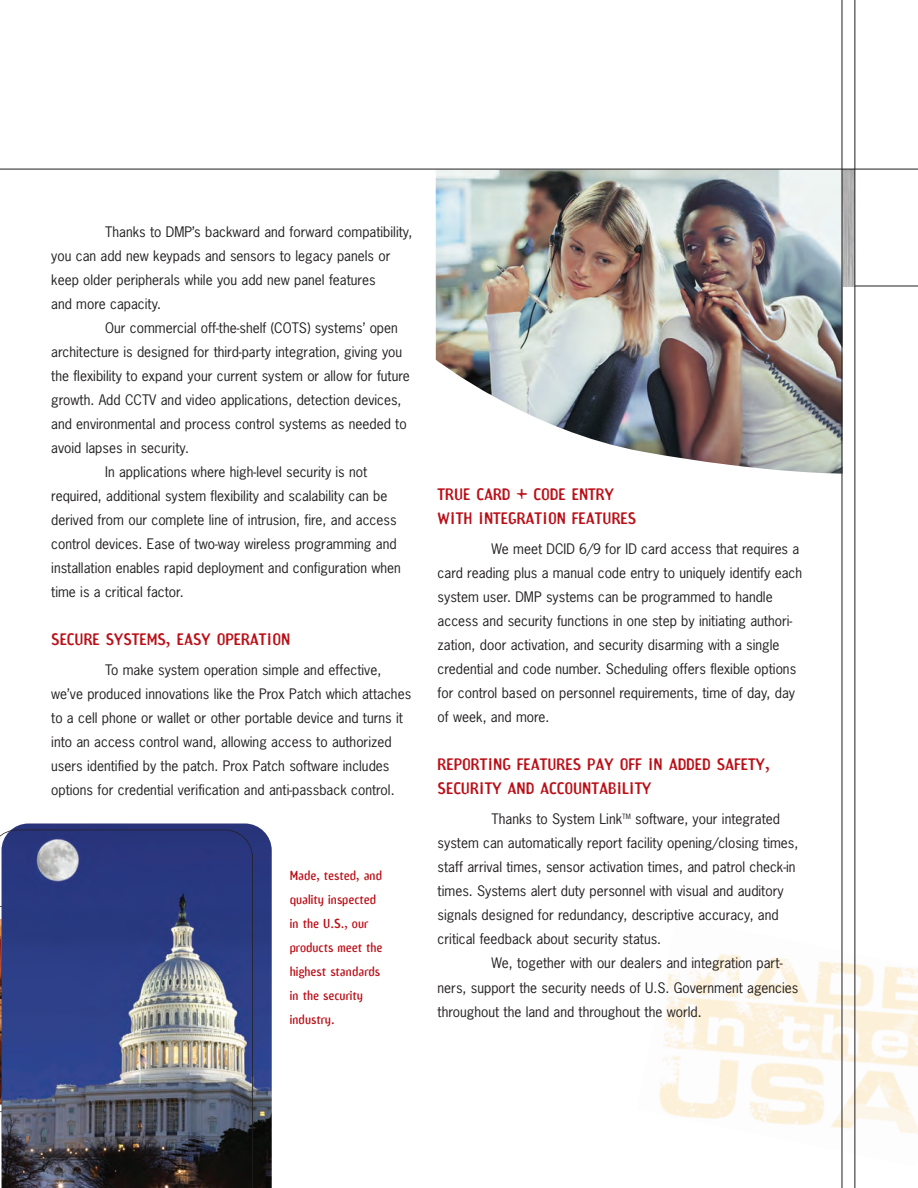
<style>
.page{position:relative;width:918px;height:1188px;background:#fff}
.page>*{position:absolute;margin:0;border:0;box-sizing:border-box;transform-origin:0 0}
.t1{font:15.6px/24px "Amoebia Sans";color:#bb1018}
.t2{font:13.65px/24px "News Gothic";color:#231f20}
.t3{font:12.3px/24px "Amoebia Sans";color:#bb1018}
.s1{font-size:18px}
</style>
<div class="page">
<img style="left:659px;top:918px;width:259px;height:248px">
<hr style="left:841px;top:286px;width:77px;height:1px;background:#231f20">
<img style="left:436px;top:170px;width:406px;height:304px">
<img style="left:843px;top:170px;width:11px;height:116px">
<hr style="left:842px;top:0;width:1px;height:1188px;background:#231f20">
<hr style="left:854px;top:0;width:1px;height:1188px;background:#231f20">
<hr style="left:0;top:169px;width:918px;height:1px;background:#231f20">
<img style="left:11px;top:824px;width:261px;height:364px">
<img style="left:0;top:830px;width:253px;height:358px">
<p class="t2" style="left:51px;top:221px;width:363px;text-indent:54px">Thanks to DMP’s backward and forward compatibility, you can add new keypads and sensors to legacy panels or keep older peripherals while you add new panel features<br>and more capacity.</p>
<p class="t2" style="left:105px;top:317px;width:294px">Our commercial off-the-shelf (COTS) systems’ open</p>
<p class="t2" style="left:51px;top:341px;width:353px">architecture is designed for third-party integration, giving you</p>
<p class="t2" style="left:51px;top:365px;width:360px">the flexibility to expand your current system or allow for future</p>
<p class="t2" style="left:51px;top:389px;width:352px">growth. Add CCTV and video applications, detection devices,</p>
<p class="t2" style="left:51px;top:413px;width:357px">and environmental and process control systems as needed to</p>
<p class="t2" style="left:51px;top:437px;width:139px">avoid lapses in security.</p>
<p class="t2" style="left:105px;top:461px;width:264px">In applications where high-level security is not</p>
<p class="t2" style="left:51px;top:485px;width:338px">required, additional system flexibility and scalability can be</p>
<p class="t2" style="left:51px;top:509px;width:347px">derived from our complete line of intrusion, fire, and access</p>
<p class="t2" style="left:51px;top:533px;width:347px">control devices. Ease of two-way wireless programming and</p>
<p class="t2" style="left:51px;top:557px;width:351px">installation enables rapid deployment and configuration when</p>
<p class="t2" style="left:51px;top:581px;width:134px">time is a critical factor.</p>
<p class="t1" style="left:51px;top:628px;width:241px">SECURE SYSTEMS<span class="s1">,</span> EASY OPERATION</p>
<p class="t2" style="left:51px;top:659px;width:361px;text-indent:54px">To make system operation simple and effective, we’ve produced innovations like the Prox Patch which attaches to a cell phone or wallet or other portable device and turns it into an access control wand, allowing access to authorized users identified by the patch. Prox Patch software includes options for credential verification and anti-passback control.</p>
<p class="t3" style="left:290px;top:864px;width:94px">Made, tested, and quality inspected in the U.S., our products meet the highest standards in the security industry.</p>
<p class="t1" style="left:438px;top:484px;width:200px">TRUE CARD <span class="s1">+</span> CODE ENTRY<br>WITH INTEGRATION FEATURES</p>
<p class="t2" style="left:438px;top:538px;width:366px;text-indent:54px">We meet DCID 6/9 for ID card access that requires a card reading plus a manual code entry to uniquely identify each system user. DMP systems can be programmed to handle access and security functions in one step by initiating authori&shy;zation, door activation, and security disarming with a single credential and code number. Scheduling offers flexible options for control based on personnel requirements, time of day, day of week, and more.</p>
<p class="t1" style="left:438px;top:754px;width:334px">REPORTING FEATURES PAY OFF IN ADDED SAFETY<span class="s1">,<br></span>SECURITY AND ACCOUNTABILITY</p>
<p class="t2" style="left:438px;top:808px;width:362px;text-indent:54px">Thanks to System Link<sup>TM</sup> software, your integrated system can automatically report facility opening/closing times, staff arrival times, sensor activation times, and patrol check-in times. Systems alert duty personnel with visual and auditory signals designed for redundancy, descriptive accuracy, and critical feedback about security status.</p>
<p class="t2" style="left:438px;top:952px;width:362px;text-indent:54px">We, together with our dealers and integration part&shy;ners, support the security needs of U.S. Government agencies throughout the land and throughout the world.</p>
</div>
